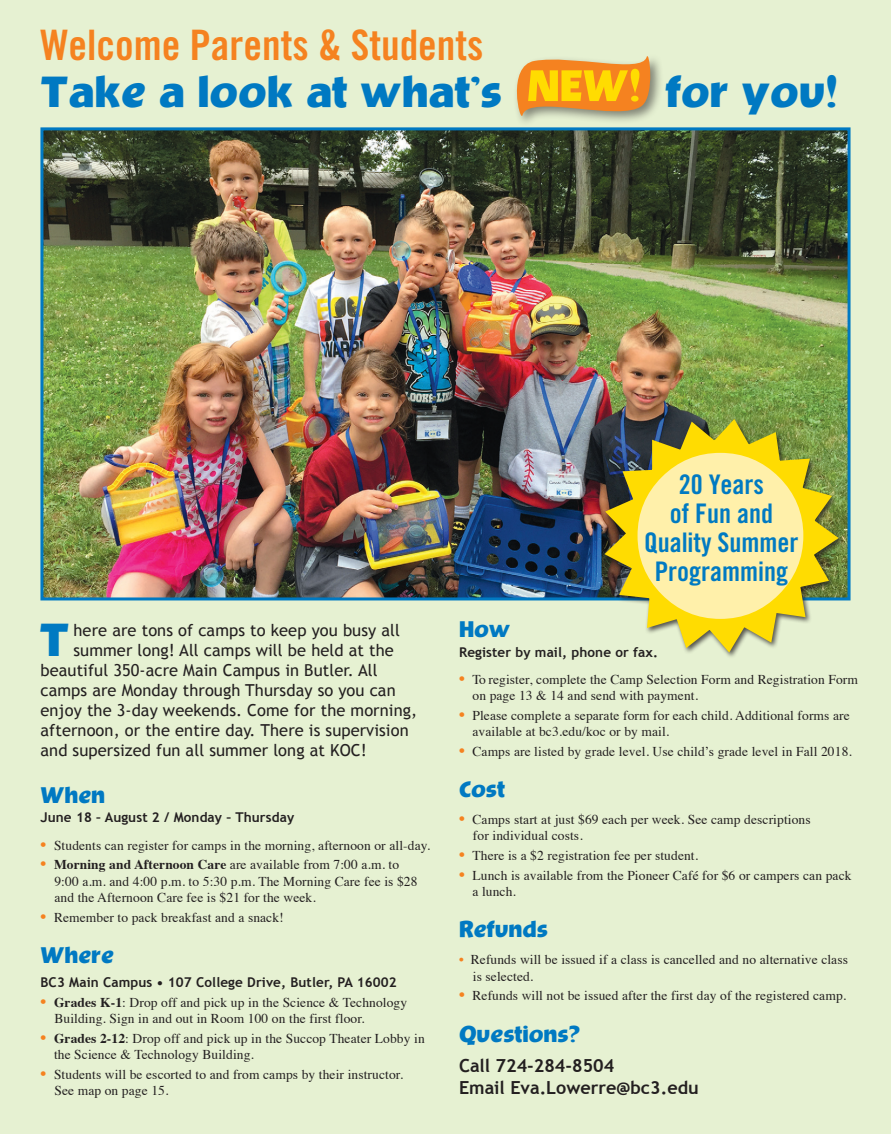
<style>
.page{position:relative;width:891px;height:1134px;background:#e6f1d2}
.page>*{position:absolute;margin:0;border:0;box-sizing:border-box;transform-origin:0 0}
.t1{font:700 43.05px "OPTI Bevis";color:#007ac2}
.t2{font:42px "Trade Gothic LT Std Bd Cn 20";color:#f58220}
.t3{font:700 40.5px "OPTI Bevis";color:#0079c2}
.t4{font:27px/29.2px "Trade Gothic LT Std Bd Cn 20";color:#007ac2;text-align:center}
.t5{font:700 21px "OPTI Bevis";color:#0079c2}
.t6{font:700 18px/21.6px "Trebuchet MS";color:#231f20}
.t7{font:16.5px "Trebuchet MS";letter-spacing:.005em;color:#231f20}
.t8{font:13.5px/16.2px "Times";letter-spacing:.01em;color:#231f20}
.t9{font:700 13.5px "Trebuchet MS";letter-spacing:.01em;color:#231f20}
.s1{font-size:16.5px;color:#f58220}
.s2{font-weight:700}
.s3{color:#f58220}
</style>
<div class="page">
<div style="left:513px;top:53px;width:150px;height:75px;background:#231f20;opacity:.51"></div>
<svg style="left:513px;top:53px;width:142px;height:71px"></svg>
<img style="left:44px;top:131px;width:803px;height:465px">
<div style="left:40px;top:127px;width:811px;height:473px;border:3px solid #0079c2"></div>
<div style="left:603px;top:418px;width:242px;height:241px;background:#231f20;opacity:.75"></div>
<img style="left:600px;top:414px;width:242px;height:243px">
<svg style="left:635px;top:450px;width:171px;height:172px;background:#f9e782"></svg>
<h2 class="t2" style="left:40px;top:20px;width:445px">Welcome Parents &amp; Students</h2>
<h3 class="t3" style="left:40px;top:65px;width:463px">Take a look at what’s</h3>
<h3 class="t3" style="left:666px;top:65px;width:174px">for you!</h3>
<h1 class="t1" style="left:40px;top:611px;width:31px">T</h1>
<p class="t7" style="left:74px;top:620px;width:328px">here are tons of camps to keep you busy all</p>
<p class="t7" style="left:74px;top:640px;width:322px">summer long! All camps will be held at the</p>
<p class="t7" style="left:40px;top:660px;width:339px">beautiful 350-acre Main Campus in Butler. All</p>
<p class="t7" style="left:40px;top:680px;width:357px">camps are Monday through Thursday so you can</p>
<p class="t7" style="left:40px;top:700px;width:378px">enjoy the 3-day weekends. Come for the morning,</p>
<p class="t7" style="left:40px;top:720px;width:370px">afternoon, or the entire day. There is supervision</p>
<p class="t7" style="left:40px;top:740px;width:328px">and supersized fun all summer long at KOC!</p>
<h3 class="t5" style="left:40px;top:781px;width:66px">When</h3>
<p class="t9" style="left:40px;top:809px;width:255px">June 18 – August 2 / Monday – Thursday</p>
<p class="t8" style="left:40px;top:836px;width:391px"><span class="s1">•</span> Students can register for camps in the morning, afternoon or all-day.</p>
<p class="t8" style="left:54px;top:856px;width:365px;text-indent:-14px"><span class="s1">•</span> <span class="s2">Morning and Afternoon Care</span> are available from 7:00 a.m. to<br>9:00 a.m. and 4:00 p.m. to 5:30 p.m. The Morning Care fee is $28 and the Afternoon Care fee is $21 for the week.</p>
<p class="t8" style="left:40px;top:908px;width:245px"><span class="s1">•</span> Remember to pack breakfast and a snack!</p>
<h3 class="t5" style="left:40px;top:941px;width:75px">Where</h3>
<p class="t9" style="left:40px;top:974px;width:358px">BC3 Main Campus • 107 College Drive, Butler, PA 16002</p>
<p class="t8" style="left:54px;top:993px;width:354px;text-indent:-14px"><span class="s1">•</span> <span class="s2">Grades K-1</span>: Drop off and pick up in the Science &amp; Technology<br>Building. Sign in and out in Room 100 on the first floor.</p>
<p class="t8" style="left:54px;top:1029px;width:372px;text-indent:-14px"><span class="s1">•</span> <span class="s2">Grades 2-12</span>: Drop off and pick up in the Succop Theater Lobby in the Science &amp; Technology Building.</p>
<p class="t8" style="left:54px;top:1065px;width:350px;text-indent:-14px"><span class="s1">•</span> Students will be escorted to and from camps by their instructor.<br>See map on page 15.</p>
<h3 class="t4" style="left:644px;top:469px;width:156px">20 Years<br>of Fun and<br>Quality Summer<br>Programming</h3>
<h3 class="t5" style="left:459px;top:616px;width:53px">How</h3>
<p class="t9" style="left:459px;top:643px;width:201px">Register by mail, phone or fax.</p>
<p class="t8" style="left:473px;top:670px;width:387px;text-indent:-14px"><span class="s1">•</span> To register, complete the Camp Selection Form and Registration Form on page 13 &amp; 14 and send with payment.</p>
<p class="t8" style="left:473px;top:706px;width:379px;text-indent:-14px"><span class="s1">•</span> Please complete a separate form for each child. Additional forms are available at bc3.edu/koc or by mail.</p>
<p class="t8" style="left:459px;top:742px;width:394px"><span class="s1">•</span> Camps are listed by grade level. Use child’s grade level in Fall 2018.</p>
<h3 class="t5" style="left:459px;top:775px;width:48px">Cost</h3>
<p class="t8" style="left:473px;top:810px;width:339px;text-indent:-14px"><span class="s1">•</span> Camps start at just $69 each per week. See camp descriptions for individual costs.</p>
<p class="t8" style="left:459px;top:846px;width:241px"><span class="s1">•</span> There is a $2 registration fee per student.</p>
<p class="t8" style="left:473px;top:866px;width:381px;text-indent:-14px"><span class="s1">•</span> Lunch is available from the Pioneer Café for $6 or campers can pack a lunch.</p>
<h3 class="t5" style="left:459px;top:916px;width:90px">Refunds</h3>
<p class="t8" style="left:473px;top:951px;width:377px;text-indent:-14px"><span class="s3">•</span> Refunds will be issued if a class is cancelled and no alternative class is selected.</p>
<p class="t8" style="left:459px;top:987px;width:389px"><span class="s1">•</span> Refunds will not be issued after the first day of the registered camp.</p>
<h3 class="t5" style="left:459px;top:1020px;width:123px">Questions?</h3>
<h3 class="t6" style="left:459px;top:1055px;width:241px">Call 724-284-8504<br>Email Eva.Lowerre@bc3.edu</h3>
</div>
